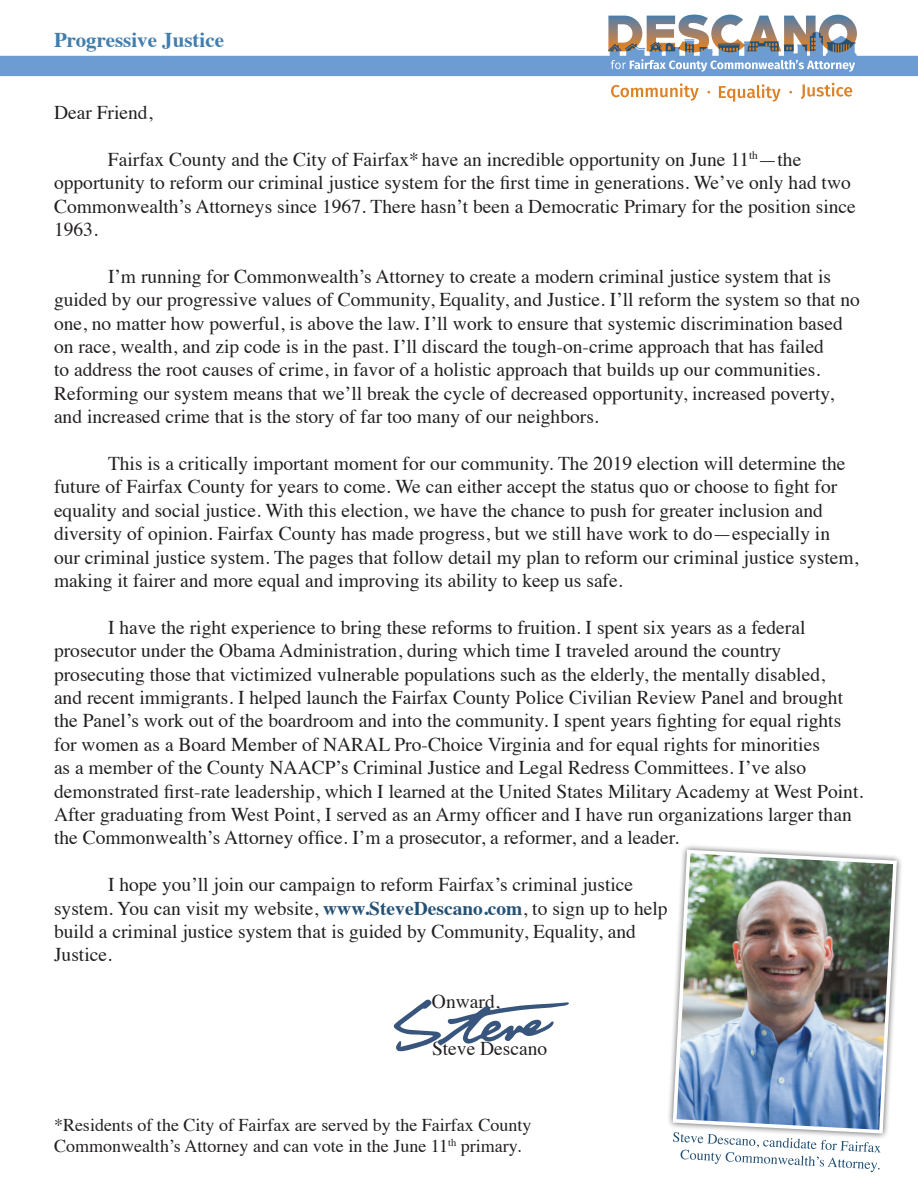
<style>
.page{position:relative;width:918px;height:1188px;background:#fff}
.page>*{position:absolute;margin:0;border:0;box-sizing:border-box;transform-origin:0 0}
.t1{font:700 21px "Times";color:#417dad}
.t2{font:19.5px/23.4px "Times";color:#231f20}
.t3{font:18px/21.6px "Times";color:#231f20}
.s1{font-weight:700;color:#245276}
</style>
<div class="page">
<div style="left:666px;top:843px;width:237px;height:297px;background:#231f20;opacity:.75"></div>
<img style="left:671px;top:848px;width:228px;height:287px">
<svg style="left:0;top:15px;width:918px;height:61px"></svg>
<svg style="left:801px;top:83px;width:51px;height:16px"></svg>
<svg style="left:719px;top:84px;width:62px;height:18px"></svg>
<svg style="left:611px;top:83px;width:88px;height:18px"></svg>
<svg style="left:393px;top:999px;width:176px;height:53px"></svg>
<svg style="left:673px;top:1132px;width:208px;height:40px"></svg>
<p class="t1" style="left:54px;top:20px;width:172px">Progressive Justice</p>
<p class="t2" style="left:54px;top:99px;width:100px">Dear Friend,</p>
<p class="t2" style="left:54px;top:146px;width:803px;text-indent:54px">Fairfax County and the City of Fairfax* have an incredible opportunity on June 11<sup>th</sup>—the opportunity to reform our criminal justice system for the first time in generations. We’ve only had two Commonwealth’s Attorneys since 1967. There hasn’t been a Democratic Primary for the position since 1963.</p>
<p class="t2" style="left:54px;top:263px;width:808px;text-indent:54px">I’m running for Commonwealth’s Attorney to create a modern criminal justice system that is guided by our progressive values of Community, Equality, and Justice. I’ll reform the system so that no one, no matter how powerful, is above the law. I’ll work to ensure that systemic discrimination based on race, wealth, and zip code is in the past. I’ll discard the tough-on-crime approach that has failed<br>to address the root causes of crime, in favor of a holistic approach that builds up our communities.<br>Reforming our system means that we’ll break the cycle of decreased opportunity, increased poverty, and increased crime that is the story of far too many of our neighbors.</p>
<p class="t2" style="left:54px;top:450px;width:806px;text-indent:54px">This is a critically important moment for our community. The 2019 election will determine the future of Fairfax County for years to come. We can either accept the status quo or choose to fight for equality and social justice. With this election, we have the chance to push for greater inclusion and diversity of opinion. Fairfax County has made progress, but we still have work to do—especially in our criminal justice system. The pages that follow detail my plan to reform our criminal justice system, making it fairer and more equal and improving its ability to keep us safe.</p>
<p class="t2" style="left:54px;top:614px;width:811px;text-indent:54px">I have the right experience to bring these reforms to fruition. I spent six years as a federal prosecutor under the Obama Administration, during which time I traveled around the country prosecuting those that victimized vulnerable populations such as the elderly, the mentally disabled,<br>and recent immigrants. I helped launch the Fairfax County Police Civilian Review Panel and brought the Panel’s work out of the boardroom and into the community. I spent years fighting for equal rights for women as a Board Member of NARAL Pro-Choice Virginia and for equal rights for minorities<br>as a member of the County NAACP’s Criminal Justice and Legal Redress Committees. I’ve also demonstrated first-rate leadership, which I learned at the United States Military Academy at West Point.<br>After graduating from West Point, I served as an Army officer and I have run organizations larger than the Commonwealth’s Attorney office. I’m a prosecutor, a reformer, and a leader.</p>
<p class="t2" style="left:54px;top:871px;width:615px;text-indent:54px">I hope you’ll join our campaign to reform Fairfax’s criminal justice system. You can visit my website, <span class="s1">www.SteveDescano.com</span>, to sign up to help build a criminal justice system that is guided by Community, Equality, and Justice.</p>
<p class="t2" style="left:432px;top:988px;width:69px">Onward,</p>
<p class="t2" style="left:432px;top:1035px;width:117px">Steve Descano</p>
<p class="t3" style="left:54px;top:1112px;width:479px">*Residents of the City of Fairfax are served by the Fairfax County<br>Commonwealth’s Attorney and can vote in the June 11<sup>th</sup> primary.</p>
</div>
